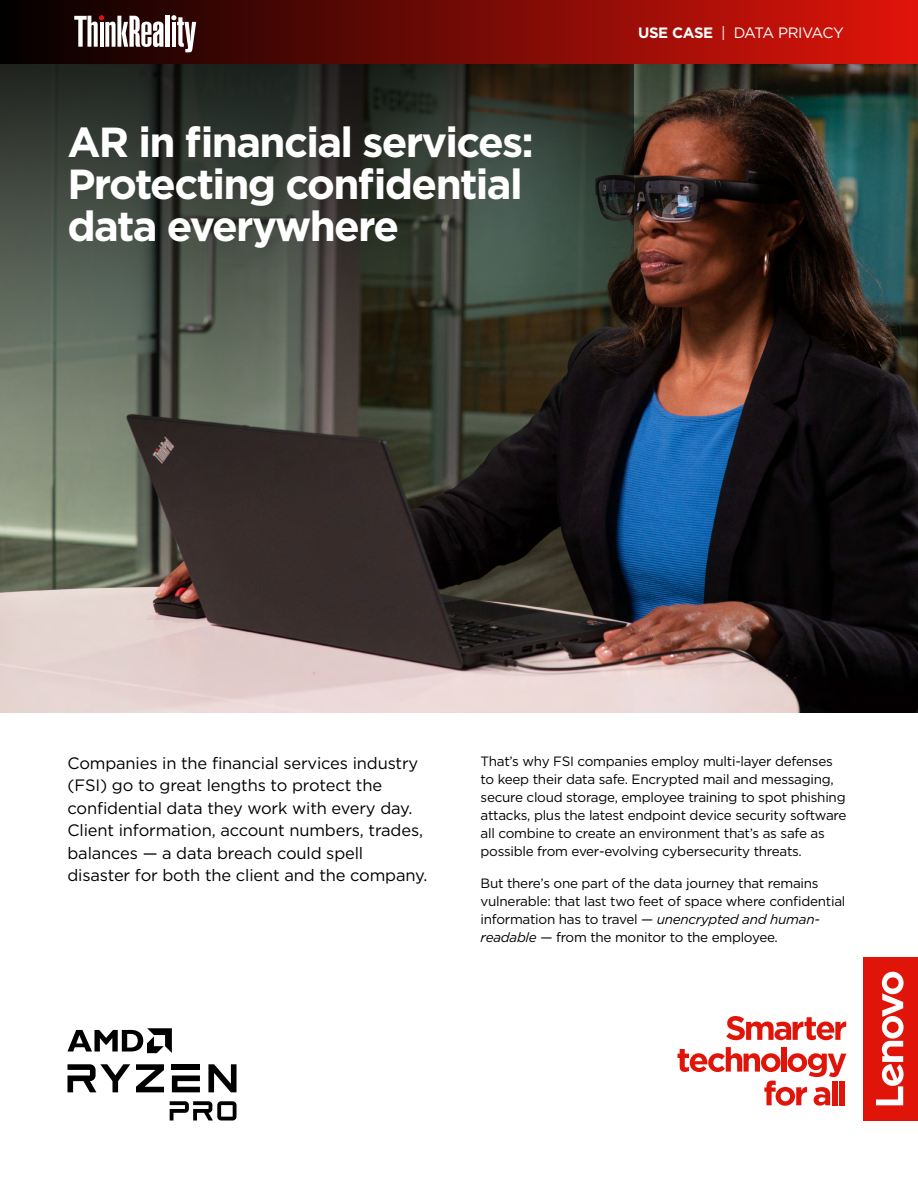
<style>
.page{position:relative;width:918px;height:1188px;background:#fff}
.page>*{position:absolute;margin:0;border:0;box-sizing:border-box;transform-origin:0 0}
.t1{font:700 42px/42px "Gotham";letter-spacing:-.04em;color:#fff}
.t2{font:16.5px/22.5px "Gotham";letter-spacing:-.01em;color:#000}
.t3{font:15px "Gotham";letter-spacing:-.065em;color:#fff}
.t4{font:13.5px/18px "Gotham";letter-spacing:-.02em;color:#000}
.s1{font-weight:700}
.s2{font-style:italic}
</style>
<div class="page">
<img style="left:634px;top:64px;width:284px;height:649px">
<svg style="left:0;top:64px;width:634px;height:649px;background:#515049"></svg>
<div style="left:0;top:0;width:918px;height:64px;background:linear-gradient(to right,#010000,#e1140a)"></div>
<svg style="left:74px;top:15px;width:89px;height:32px"></svg>
<hr style="left:166px;top:16px;width:4px;height:31px;background:#fff">
<svg style="left:171px;top:15px;width:25px;height:37px"></svg>
<svg style="left:726px;top:1016px;width:120px;height:24px"></svg>
<svg style="left:678px;top:1047px;width:168px;height:59px"></svg>
<div style="left:832px;top:1081px;width:5px;height:24px;background:#e1140a"></div>
<div style="left:840px;top:1081px;width:5px;height:24px;background:#e1140a"></div>
<div style="left:864px;top:957px;width:54px;height:163px;background:#e1140a"></div>
<svg style="left:876px;top:972px;width:28px;height:133px"></svg>
<svg style="left:67px;top:1028px;width:105px;height:25px"></svg>
<svg style="left:136px;top:1064px;width:28px;height:28px"></svg>
<div style="left:172px;top:1064px;width:28px;height:6px;background:#000"></div>
<svg style="left:172px;top:1076px;width:28px;height:16px"></svg>
<svg style="left:67px;top:1064px;width:63px;height:28px"></svg>
<svg style="left:208px;top:1064px;width:29px;height:28px"></svg>
<svg style="left:170px;top:1101px;width:67px;height:20px"></svg>
<h1 class="t1" style="left:67px;top:121px;width:468px">AR in financial services:<br>Protecting confidential data everywhere</h1>
<p class="t3" style="left:638px;top:23px;width:207px"><span class="s1">USE CASE</span> | DATA PRIVACY</p>
<p class="t2" style="left:68px;top:751px;width:361px">Companies in the financial services industry (FSI) go to great lengths to protect the confidential data they work with every day.<br>Client information, account numbers, trades, balances — a data breach could spell disaster for both the client and the company.</p>
<p class="t4" style="left:481px;top:752px;width:367px">That’s why FSI companies employ multi-layer defenses to keep their data safe. Encrypted mail and messaging, secure cloud storage, employee training to spot phishing attacks, plus the latest endpoint device security software all combine to create an environment that’s as safe as possible from ever-evolving cybersecurity threats.</p>
<p class="t4" style="left:481px;top:874px;width:366px">But there’s one part of the data journey that remains vulnerable: that last two feet of space where confidential information has to travel — <span class="s2">unencrypted and human&shy;readable</span> — from the monitor to the employee.</p>
</div>
